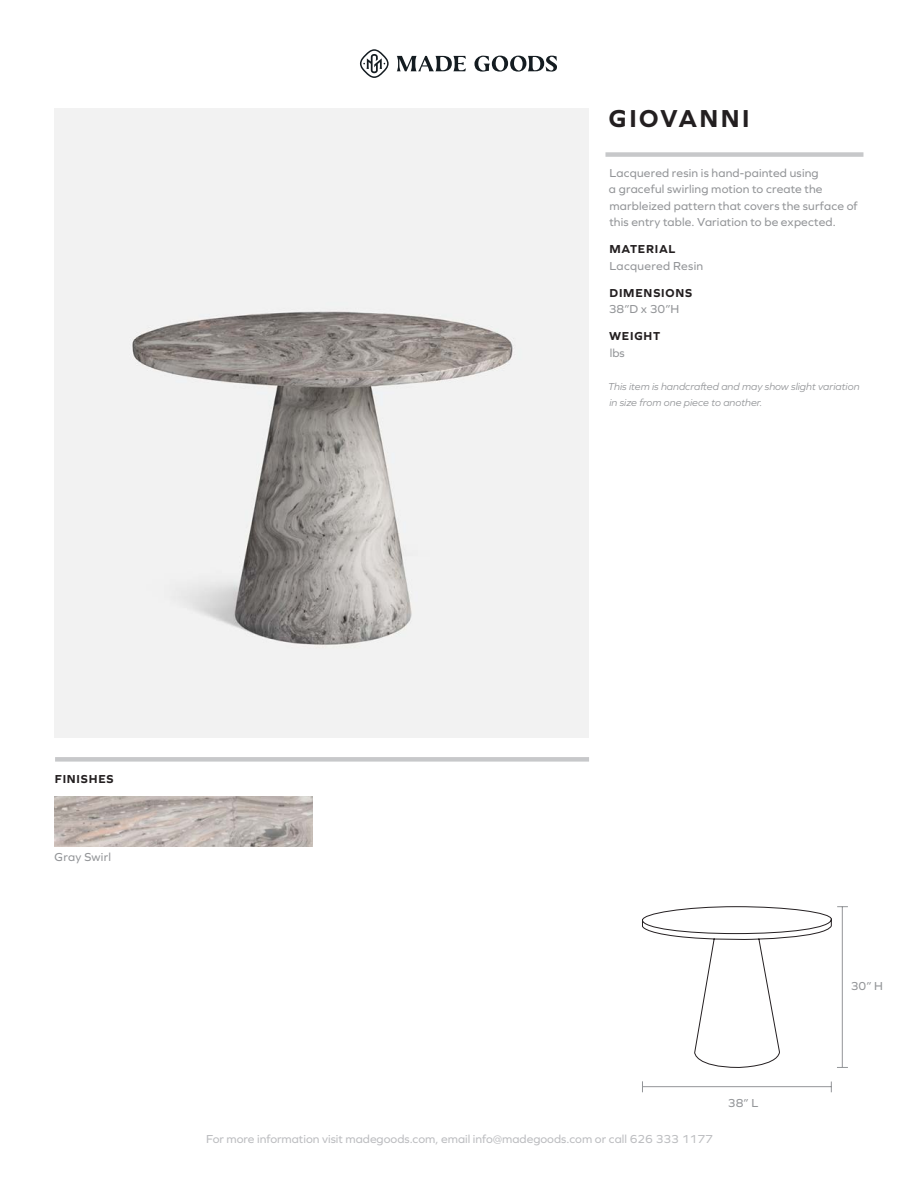
<style>
.page{position:relative;width:918px;height:1188px;background:#fff}
.page>*{position:absolute;margin:0;border:0;box-sizing:border-box;transform-origin:0 0}
.t1{font:700 25.5px "Graphie";letter-spacing:.095em;color:#231f20}
.t2{font:12px/16.5px "Graphie";letter-spacing:.015em;color:#939598}
.t3{font:12px "Graphie";color:#bcbdc0}
.t4{font:700 12px "Graphie";letter-spacing:.065em;color:#231f20}
.t5{font:italic 10.5px/16.5px "Graphie";color:#939598}
</style>
<div class="page">
<div style="left:605px;top:152px;width:258px;height:5px;background:#c7c8ca"></div>
<svg style="left:397px;top:56px;width:160px;height:16px"></svg>
<svg style="left:360px;top:49px;width:29px;height:29px"></svg>
<img style="left:55px;top:108px;width:534px;height:630px">
<div style="left:55px;top:757px;width:534px;height:5px;background:#c7c8ca"></div>
<img style="left:55px;top:797px;width:258px;height:50px">
<hr style="left:642px;top:1086px;width:189px;height:1px;background:#939598">
<svg style="left:642px;top:906px;width:206px;height:162px"></svg>
<h1 class="t1" style="left:609px;top:104px;width:142px">GIOVANNI</h1>
<p class="t2" style="left:609px;top:164px;width:250px">Lacquered resin is hand-painted using<br>a graceful swirling motion to create the marbleized pattern that covers the surface of this entry table. Variation to be expected.</p>
<p class="t4" style="left:610px;top:242px;width:67px">MATERIAL</p>
<p class="t2" style="left:610px;top:257px;width:95px">Lacquered Resin</p>
<p class="t4" style="left:610px;top:286px;width:84px">DIMENSIONS</p>
<p class="t2" style="left:609px;top:301px;width:72px">38”D x 30”H</p>
<p class="t4" style="left:609px;top:329px;width:52px">WEIGHT</p>
<p class="t2" style="left:610px;top:344px;width:16px">lbs</p>
<p class="t5" style="left:608px;top:378px;width:253px">This item is handcrafted and may show slight variation in size from one piece to another.</p>
<p class="t4" style="left:55px;top:772px;width:60px">FINISHES</p>
<p class="t2" style="left:55px;top:848px;width:58px">Gray Swirl</p>
<p class="t3" style="left:206px;top:1132px;width:508px">For more information visit madegoods.com, email info@madegoods.com or call 626 333 1177</p>
<p class="t2" style="left:728px;top:1094px;width:32px">38” L</p>
<p class="t2" style="left:851px;top:977px;width:34px">30” H</p>
</div>
